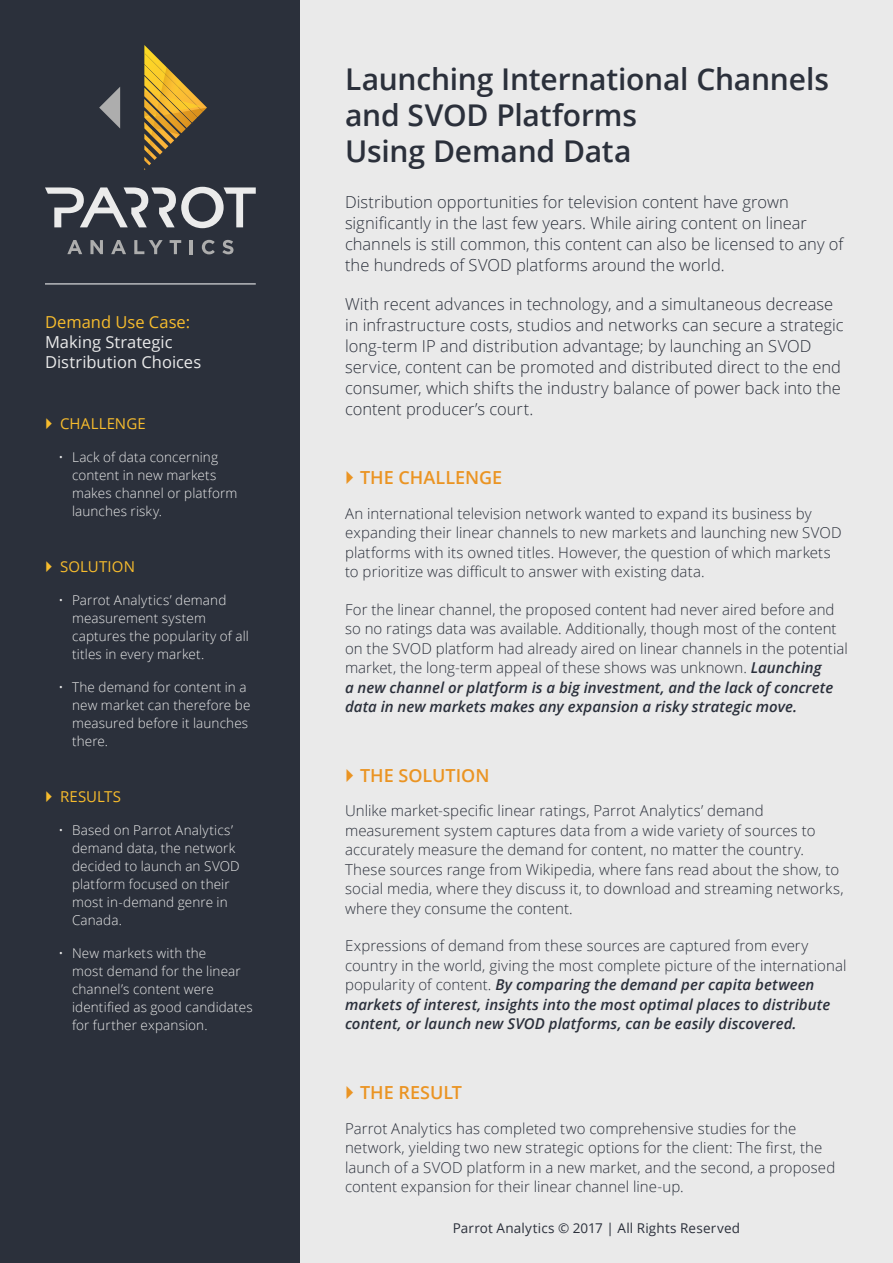
<style>
.page{position:relative;width:893px;height:1263px;background:#fff}
.page>*{position:absolute;margin:0;border:0;box-sizing:border-box;transform-origin:0 0}
.t1{font:600 30px/36px "Open Sans";letter-spacing:-.005em;color:#2b303b}
.t2{font:600 18px "Open Sans";color:#ea9423}
.t3{font:300 16.5px/21px "Open Sans";color:#2b303b}
.t4{font:16.5px/19.8px "Open Sans";color:#eaeaea}
.t5{font:16.5px "Open Sans";color:#f7bc2d}
.t6{font:300 15px/19.5px "Open Sans";letter-spacing:.005em;color:#2b303b}
.t7{font:italic 600 15px/19.5px "Open Sans";letter-spacing:.005em;color:#2b303b}
.t8{font:15px "Open Sans";letter-spacing:.01em;color:#f7bc2d}
.t9{font:300 13.5px/18px "Open Sans";letter-spacing:.01em;color:#eaeaea}
.t10{font:13.5px "Open Sans";letter-spacing:.01em;color:#2b303b}
.s1{font-weight:600;font-style:italic}
.s2{font-weight:300;font-style:normal}
</style>
<div class="page">
<div style="left:0;top:0;width:300px;height:1263px;background:#2b303b"></div>
<div style="left:300px;top:0;width:593px;height:1263px;background:#eaeaea"></div>
<svg style="left:67px;top:240px;width:15px;height:14px"></svg>
<svg style="left:90px;top:240px;width:13px;height:14px"></svg>
<svg style="left:111px;top:240px;width:15px;height:14px"></svg>
<svg style="left:134px;top:240px;width:29px;height:14px"></svg>
<svg style="left:170px;top:240px;width:11px;height:14px"></svg>
<hr style="left:190px;top:240px;width:3px;height:14px;background:#adadad">
<svg style="left:202px;top:240px;width:13px;height:14px"></svg>
<svg style="left:222px;top:240px;width:11px;height:14px"></svg>
<svg style="left:45px;top:187px;width:211px;height:41px"></svg>
<svg style="left:99px;top:87px;width:21px;height:42px"></svg>
<svg style="left:144px;top:45px;width:63px;height:125px"></svg>
<hr style="left:45px;top:284px;width:211px;height:1px;background:#fff">
<p class="t5" style="left:45px;top:311px;width:147px">Demand Use Case:</p>
<p class="t4" style="left:45px;top:332px;width:158px">Making Strategic<br>Distribution Choices</p>
<p class="t8" style="left:60px;top:414px;width:87px">CHALLENGE</p>
<p class="t9" style="left:72px;top:448px;width:167px;text-indent:-14px">• Lack of data concerning content in new markets makes channel or platform launches risky.</p>
<p class="t8" style="left:60px;top:556px;width:77px">SOLUTION</p>
<p class="t9" style="left:72px;top:591px;width:178px;text-indent:-14px">• Parrot Analytics’ demand measurement system captures the popularity of all titles in every market.</p>
<p class="t9" style="left:72px;top:678px;width:180px;text-indent:-14px">• The demand for content in a new market can therefore be measured before it launches there.</p>
<p class="t8" style="left:60px;top:786px;width:63px">RESULTS</p>
<p class="t9" style="left:72px;top:820px;width:169px;text-indent:-14px">• Based on Parrot Analytics’ demand data, the network decided to launch an SVOD platform focused on their most in-demand genre in<br>Canada.</p>
<p class="t9" style="left:72px;top:943px;width:182px;text-indent:-14px">• New markets with the<br>most demand for the linear channel’s content were identified as good candidates for further expansion.</p>
<h1 class="t1" style="left:345px;top:61px;width:485px">Launching International Channels and SVOD Platforms<br>Using Demand Data</h1>
<p class="t3" style="left:345px;top:191px;width:500px">Distribution opportunities for television content have grown significantly in the last few years. While airing content on linear channels is still common, this content can also be licensed to any of the hundreds of SVOD platforms around the world.</p>
<p class="t3" style="left:345px;top:293px;width:500px">With recent advances in technology, and a simultaneous decrease in infrastructure costs, studios and networks can secure a strategic long-term IP and distribution advantage; by launching an SVOD service, content can be promoted and distributed direct to the end consumer, which shifts the industry balance of power back into the content producer’s court.</p>
<p class="t2" style="left:360px;top:465px;width:144px">THE CHALLENGE</p>
<p class="t6" style="left:345px;top:503px;width:498px">An international television network wanted to expand its business by expanding their linear channels to new markets and launching new SVOD platforms with its owned titles. However, the question of which markets to prioritize was difficult to answer with existing data.</p>
<p class="t6" style="left:345px;top:599px;width:504px">For the linear channel, the proposed content had never aired before and so no ratings data was available. Additionally, though most of the content on the SVOD platform had already aired on linear channels in the potential market, the long-term appeal of these shows was unknown. <span class="s1">Launching<br>a new channel or platform is a big investment, and the lack of concrete data in new markets makes any expansion a risky strategic move.</span></p>
<p class="t2" style="left:360px;top:763px;width:131px">THE SOLUTION</p>
<p class="t6" style="left:345px;top:801px;width:500px">Unlike market-specific linear ratings, Parrot Analytics’ demand measurement system captures data from a wide variety of sources to accurately measure the demand for content, no matter the country.<br>These sources range from Wikipedia, where fans read about the show, to social media, where they discuss it, to download and streaming networks, where they consume the content.</p>
<p class="t7" style="left:345px;top:936px;width:503px"><span class="s2">Expressions of demand from these sources are captured from every country in the world, giving the most complete picture of the international popularity of content.</span> By comparing the demand per capita between markets of interest, insights into the most optimal places to distribute content, or launch new SVOD platforms, can be easily discovered.</p>
<p class="t2" style="left:360px;top:1080px;width:104px">THE RESULT</p>
<p class="t6" style="left:345px;top:1118px;width:492px">Parrot Analytics has completed two comprehensive studies for the network, yielding two new strategic options for the client: The first, the launch of a SVOD platform in a new market, and the second, a proposed content expansion for their linear channel line-up.</p>
<p class="t10" style="left:453px;top:1219px;width:289px">Parrot Analytics © 2017 | All Rights Reserved</p>
</div>
